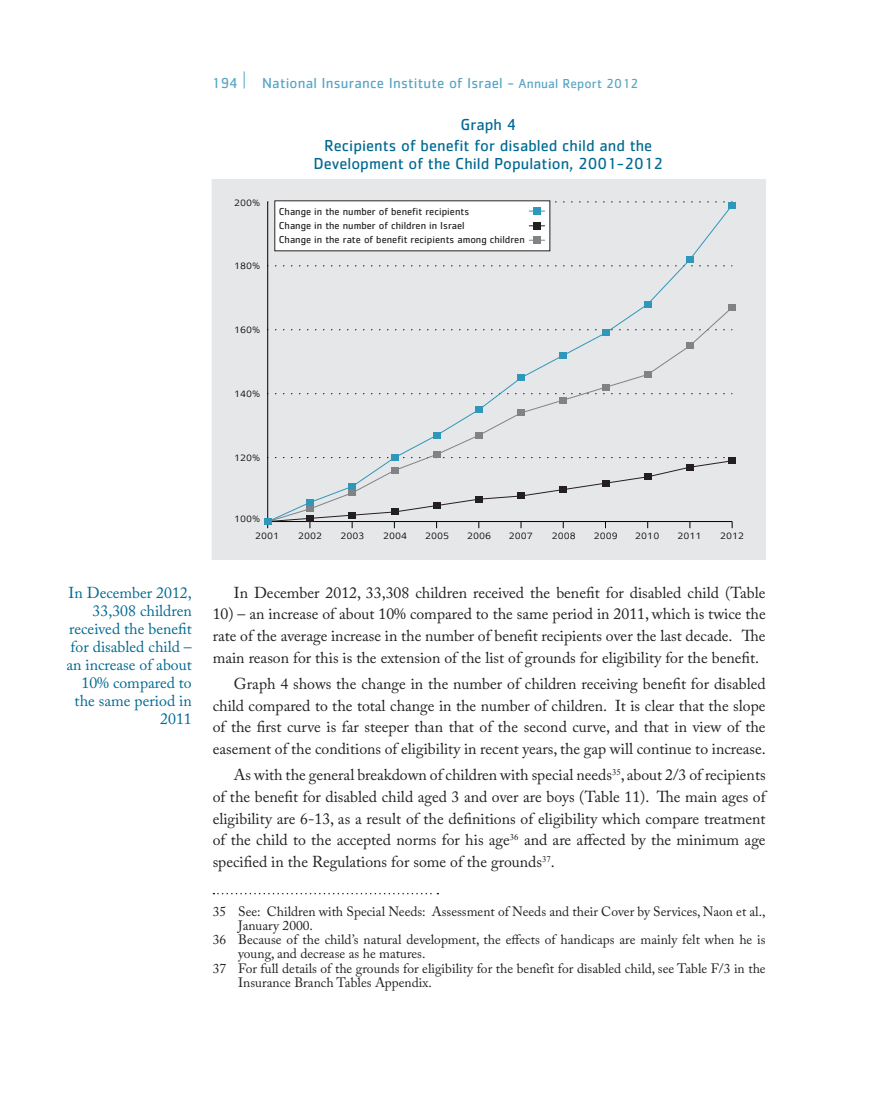
<style>
.page{position:relative;width:872px;height:1106px;background:#fff}
.page>*{position:absolute;margin:0;border:0;box-sizing:border-box;transform-origin:0 0}
.t1{font:16.5px/21px "Cachet Std";color:#006991;text-align:center}
.t2{font:15.75px/21.8px "Adobe Caslon Pro";color:#231f20;text-align:justify}
.t3{font:15.75px/18px "Adobe Caslon Pro";color:#006991;text-align:right}
.t4{font:15px "Cachet Std";letter-spacing:.01em;color:#56a5c4}
.t5{font:13.5px "Adobe Caslon Pro";color:#231f20}
.t6{font:100 12px "Narkis Block MF";color:#000001}
.t7{font:10.5px/14.2px "Cachet Std";color:#231f20}
.s1{font-size:13.5px}
</style>
<div class="page">
<svg style="left:244px;top:71px;width:1px;height:17px"></svg>
<div style="left:212px;top:179px;width:554px;height:380px;background:#e6e7e9"></div>
<div style="left:728px;top:304px;width:8px;height:7px;background:#808285"></div>
<div style="left:728px;top:457px;width:8px;height:7px;background:#231f20"></div>
<div style="left:264px;top:518px;width:8px;height:7px;background:#2f97b9"></div>
<div style="left:728px;top:202px;width:8px;height:6px;background:#2f97b9"></div>
<svg style="left:267px;top:201px;width:466px;height:327px;background:#e1e3e5"></svg>
<svg style="left:213px;top:893px;width:225px;height:1px"></svg>
<p class="t4" style="left:212px;top:74px;width:27px">194</p>
<p class="t4" style="left:262px;top:75px;width:378px">National Insurance Institute of Israel - <span class="s1">Annual Report 2012</span></p>
<p class="t6" style="left:234px;top:195px;width:28px">200%</p>
<p class="t6" style="left:234px;top:259px;width:28px">180%</p>
<p class="t1" style="left:324px;top:114px;width:330px">Graph 4<br>Recipients of benefit for disabled child and the</p>
<p class="t1" style="left:313px;top:153px;width:351px">Development of the Child Population, 2001-2012</p>
<p class="t7" style="left:279px;top:204px;width:247px">Change in the number of benefit recipients<br>Change in the number of children in Israel<br>Change in the rate of benefit recipients among children</p>
<p class="t6" style="left:234px;top:322px;width:28px">160%</p>
<p class="t6" style="left:234px;top:386px;width:28px">140%</p>
<p class="t6" style="left:234px;top:450px;width:28px">120%</p>
<p class="t3" style="left:66px;top:583px;width:127px">In December 2012,<br>33,308 children received the benefit for disabled child – an increase of about<br>10% compared to the same period in<br>2011</p>
<p class="t6" style="left:234px;top:510px;width:28px">100%</p>
<p class="t6" style="left:255px;top:528px;width:25px">2001</p>
<p class="t6" style="left:298px;top:528px;width:25px">2002</p>
<p class="t6" style="left:340px;top:528px;width:25px">2003</p>
<p class="t6" style="left:383px;top:528px;width:25px">2004</p>
<p class="t6" style="left:425px;top:528px;width:25px">2005</p>
<p class="t6" style="left:467px;top:528px;width:25px">2006</p>
<p class="t6" style="left:509px;top:528px;width:25px">2007</p>
<p class="t6" style="left:551px;top:528px;width:25px">2008</p>
<p class="t6" style="left:594px;top:528px;width:25px">2009</p>
<p class="t6" style="left:635px;top:528px;width:25px">2010</p>
<p class="t6" style="left:677px;top:528px;width:25px">2011</p>
<p class="t6" style="left:720px;top:528px;width:25px">2012</p>
<p class="t2" style="left:234px;top:581px;width:533px">In December 2012, 33,308 children received the benefit for disabled child (Table</p>
<p class="t2" style="left:213px;top:603px;width:554px">10) – an increase of about 10% compared to the same period in 2011, which is twice the rate of the average increase in the number of benefit recipients over the last decade. The main reason for this is the extension of the list of grounds for eligibility for the benefit.</p>
<p class="t2" style="left:213px;top:672px;width:554px;text-indent:21px">Graph 4 shows the change in the number of children receiving benefit for disabled child compared to the total change in the number of children. It is clear that the slope of the first curve is far steeper than that of the second curve, and that in view of the easement of the conditions of eligibility in recent years, the gap will continue to increase.</p>
<p class="t2" style="left:213px;top:763px;width:554px;text-indent:21px">As with the general breakdown of children with special needs<sup>35</sup>, about 2/3 of recipients of the benefit for disabled child aged 3 and over are boys (Table 11). The main ages of eligibility are 6-13, as a result of the definitions of eligibility which compare treatment of the child to the accepted norms for his age<sup>36</sup> and are affected by the minimum age specified in the Regulations for some of the grounds<sup>37</sup>.</p>
<p class="t5" style="left:213px;top:903px;width:554px">35 See: Children with Special Needs: Assessment of Needs and their Cover by Services, Naon et al.,</p>
<p class="t5" style="left:238px;top:917px;width:76px">January 2000.</p>
<p class="t5" style="left:213px;top:931px;width:554px">36 Because of the child’s natural development, the effects of handicaps are mainly felt when he is</p>
<p class="t5" style="left:238px;top:945px;width:189px">young, and decrease as he matures.</p>
<p class="t5" style="left:213px;top:960px;width:554px">37 For full details of the grounds for eligibility for the benefit for disabled child, see Table F/3 in the</p>
<p class="t5" style="left:238px;top:974px;width:195px">Insurance Branch Tables Appendix.</p>
</div>
